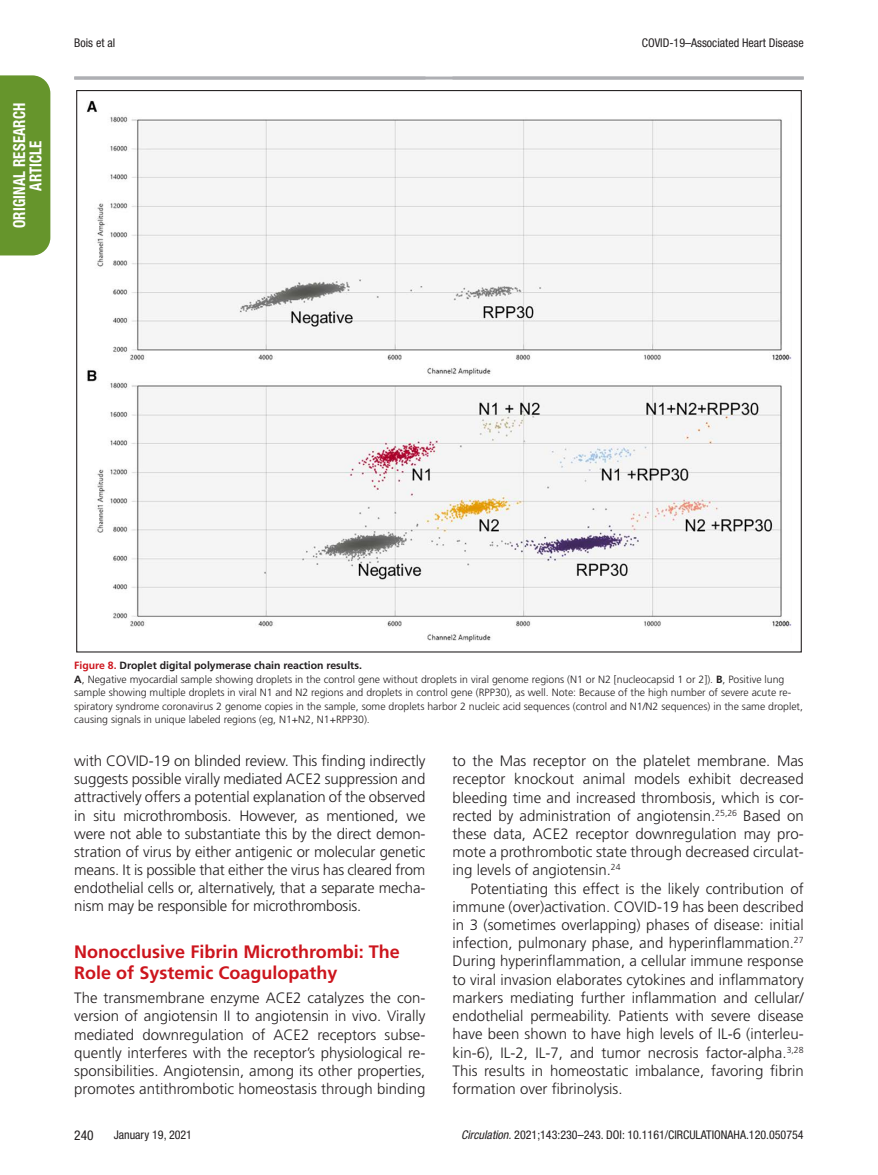
<style>
.page{position:relative;width:878px;height:1175px;background:#fff}
.page>*{position:absolute;margin:0;border:0;box-sizing:border-box;transform-origin:0 0}
.t1{font:700 18px/21.1px "Frutiger LT Std";color:#cd151d}
.t2{font:700 condensed 16.5px/16.5px "Helvetica Neue LT Std";letter-spacing:.01em;color:#fff;text-align:center;scale:.9 1}
.t3{font:300 15px/18.1px "Frutiger LT Std";color:#231f20;text-align:justify}
.t4{font:condensed 13.5px "Helvetica Neue LT Std";color:#231f20}
.t5{font:condensed 12px "Helvetica Neue LT Std";color:#231f20}
.t6{font:300 10.5px/13.5px "Frutiger LT Std";color:#231f20}
.s1{font-weight:700;color:#cd151d}
.s2{font-weight:700}
.s3{font-style:italic}
</style>
<div class="page">
<div style="left:0;top:75px;width:50px;height:180px;background:#66952c"></div>
<hr style="left:74px;top:76px;width:729px;height:4px;background:#b9babe">
<svg style="left:76px;top:90px;width:726px;height:563px"></svg>
<p class="t2" style="left:11px;top:228px;width:140px;rotate:-90deg">ORIGINAL RESEARCH<br>ARTICLE</p>
<p class="t5" style="left:74px;top:36px;width:42px">Bois et al</p>
<p class="t5" style="left:641px;top:36px;width:163px">COVID-19–Associated Heart Disease</p>
<p class="t6" style="left:74px;top:659px;width:730px"><span class="s1">Figure 8.</span> <span class="s2">Droplet digital polymerase chain reaction results.<br>A</span>, Negative myocardial sample showing droplets in the control gene without droplets in viral genome regions (N1 or N2 [nucleocapsid 1 or 2]). <span class="s2">B</span>, Positive lung sample showing multiple droplets in viral N1 and N2 regions and droplets in control gene (RPP30), as well. Note: Because of the high number of severe acute re&shy;spiratory syndrome coronavirus 2 genome copies in the sample, some droplets harbor 2 nucleic acid sequences (control and N1/N2 sequences) in the same droplet, causing signals in unique labeled regions (eg, N1+N2, N1+RPP30).</p>
<p class="t3" style="left:74px;top:752px;width:353px">with COVID-19 on blinded review. This finding indirectly suggests possible virally mediated ACE2 suppression and attractively offers a potential explanation of the observed in situ microthrombosis. However, as mentioned, we were not able to substantiate this by the direct demon&shy;stration of virus by either antigenic or molecular genetic means. It is possible that either the virus has cleared from endothelial cells or, alternatively, that a separate mecha&shy;nism may be responsible for microthrombosis.</p>
<p class="t1" style="left:74px;top:941px;width:327px">Nonocclusive Fibrin Microthrombi: The<br>Role of Systemic Coagulopathy</p>
<p class="t3" style="left:74px;top:989px;width:352px">The transmembrane enzyme ACE2 catalyzes the con&shy;version of angiotensin II to angiotensin in vivo. Virally mediated downregulation of ACE2 receptors subse&shy;quently interferes with the receptor’s physiological re&shy;sponsibilities. Angiotensin, among its other properties, promotes antithrombotic homeostasis through binding</p>
<p class="t3" style="left:452px;top:752px;width:353px">to the Mas receptor on the platelet membrane. Mas receptor knockout animal models exhibit decreased bleeding time and increased thrombosis, which is cor&shy;rected by administration of angiotensin.<sup>25,26</sup> Based on these data, ACE2 receptor downregulation may pro&shy;mote a prothrombotic state through decreased circulat&shy;ing levels of angiotensin.<sup>24</sup></p>
<p class="t3" style="left:452px;top:879px;width:353px;text-indent:18px">Potentiating this effect is the likely contribution of immune (over)activation. COVID-19 has been described in 3 (sometimes overlapping) phases of disease: initial infection, pulmonary phase, and hyperinflammation.<sup>27<br></sup>During hyperinflammation, a cellular immune response to viral invasion elaborates cytokines and inflammatory markers mediating further inflammation and cellular/ endothelial permeability. Patients with severe disease have been shown to have high levels of IL-6 (interleu&shy;kin-6), IL-2, IL-7, and tumor necrosis factor-alpha.<sup>3,28<br></sup>This results in homeostatic imbalance, favoring fibrin formation over fibrinolysis.</p>
<p class="t4" style="left:74px;top:1127px;width:21px">240</p>
<p class="t5" style="left:114px;top:1127px;width:80px">January 19, 2021</p>
<p class="t5" style="left:461px;top:1127px;width:344px"><span class="s3">Circulation.</span> 2021;143:230–243. DOI: 10.1161/CIRCULATIONAHA.120.050754</p>
</div>
